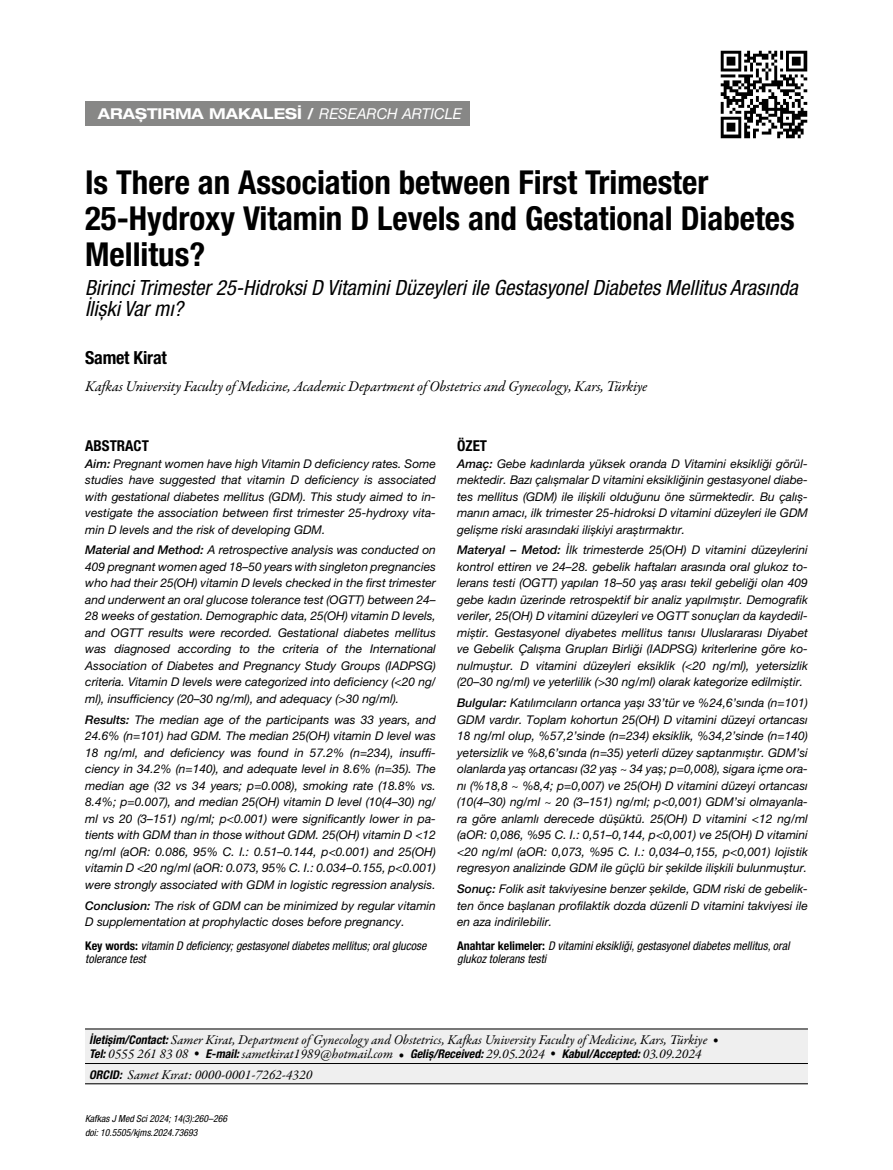
<style>
.page{position:relative;width:893px;height:1170px;background:#fff}
.page>*{position:absolute;margin:0;border:0;box-sizing:border-box;transform-origin:0 0}
._01_başlık{font:700 condensed 33px/36px "Helvetica Neue LT Pro";color:#000}
._01_başlık_2{font:italic condensed 21px/21px "Helvetica Neue LT Pro";color:#000}
._02_yazar{font:700 condensed 18px "Helvetica Neue LT Pro";letter-spacing:-.01em;color:#000}
._03_kurum{font:italic 15px "Garamond Premr Pro";letter-spacing:-.01em;color:#000}
.t1{font:700 expanded 15px "Helvetica Neue LT Pro";color:#fff}
._04_abstract_başlık{font:700 condensed 15px "Helvetica Neue LT Pro";color:#000}
._05_iletisim_bilgileri{font:italic 13.5px/13.5px "Garamond Premr Pro";color:#000}
._04_abstract_TR{font:italic 12px/16.5px "Helvetica Neue LT Pro";color:#000;text-align:justify}
._04_abstract{font:italic 12px/16.5px "Helvetica Neue LT Pro";color:#000;text-align:justify}
._04_KWord{font:italic condensed 12px/13.5px "Helvetica Neue LT Pro";color:#000}
.t2{font:italic condensed 9.75px/13.5px "Helvetica Neue LT Pro";color:#000}
.s1{font-weight:400;font-style:italic;font-stretch:normal}
.s2{font-weight:500}
.s3{font-weight:700;font-style:normal}
.s4{font-family:"Helvetica Neue LT Pro";font-weight:700;font-stretch:condensed;font-size:12px}
</style>
<div class="page">
<div style="left:85px;top:101px;width:385px;height:25px;background:#878786"></div>
<div style="left:85px;top:1028px;width:723px;height:56px;background:#efefef"></div>
<hr style="left:85px;top:1028px;width:723px;height:1px;background:#000">
<hr style="left:85px;top:1063px;width:723px;height:1px;background:#000">
<hr style="left:85px;top:1083px;width:723px;height:1px;background:#000">
<img style="left:721px;top:51px;width:87px;height:87px">
<p class="t1" style="left:98px;top:104px;width:365px">ARAŞTIRMA MAKALESİ / <span class="s1">RESEARCH ARTICLE</span></p>
<p class="_01_başlık" style="left:85px;top:163px;width:711px">Is There an Association between First Trimester<br>25-Hydroxy Vitamin D Levels and Gestational Diabetes<br>Mellitus?</p>
<p class="_01_başlık_2" style="left:85px;top:278px;width:714px">Birinci Trimester 25-Hidroksi D Vitamini Düzeyleri ile Gestasyonel Diabetes Mellitus Arasında<br>İlişki Var mı?</p>
<p class="_02_yazar" style="left:85px;top:347px;width:83px">Samet Kirat</p>
<p class="_03_kurum" style="left:85px;top:376px;width:564px">Kafkas University Faculty of Medicine, Academic Department of Obstetrics and Gynecology, Kars, Türkiye</p>
<p class="_04_abstract_başlık" style="left:85px;top:436px;width:65px">ABSTRACT</p>
<p class="_04_abstract" style="left:85px;top:455px;width:352px"><span class="s2">Aim:</span> Pregnant women have high Vitamin D deficiency rates. Some studies have suggested that vitamin D deficiency is associated with gestational diabetes mellitus (GDM). This study aimed to in&shy;vestigate the association between first trimester 25-hydroxy vita&shy;min D levels and the risk of developing GDM.</p>
<p class="_04_abstract" style="left:85px;top:541px;width:352px"><span class="s2">Material and Method:</span> A retrospective analysis was conducted on 409 pregnant women aged 18–50 years with singleton pregnancies who had their 25(OH) vitamin D levels checked in the first trimester and underwent an oral glucose tolerance test (OGTT) between 24– 28 weeks of gestation. Demographic data, 25(OH) vitamin D levels, and OGTT results were recorded. Gestational diabetes mellitus was diagnosed according to the criteria of the International Association of Diabetes and Pregnancy Study Groups (IADPSG) criteria. Vitamin D levels were categorized into deficiency (&lt;20 ng/ ml), insufficiency (20–30 ng/ml), and adequacy (&gt;30 ng/ml).</p>
<p class="_04_abstract" style="left:85px;top:711px;width:352px"><span class="s2">Results:</span> The median age of the participants was 33 years, and 24.6% (n=101) had GDM. The median 25(OH) vitamin D level was 18 ng/ml, and deficiency was found in 57.2% (n=234), insuffi&shy;ciency in 34.2% (n=140), and adequate level in 8.6% (n=35). The median age (32 vs 34 years; p=0.008), smoking rate (18.8% vs.<br>8.4%; p=0.007), and median 25(OH) vitamin D level (10(4–30) ng/ ml vs 20 (3–151) ng/ml; p&lt;0.001) were significantly lower in pa&shy;tients with GDM than in those without GDM. 25(OH) vitamin D &lt;12 ng/ml (aOR: 0.086, 95% C. I.: 0.51–0.144, p&lt;0.001) and 25(OH) vitamin D &lt;20 ng/ml (aOR: 0.073, 95% C. I.: 0.034–0.155, p&lt;0.001) were strongly associated with GDM in logistic regression analysis.</p>
<p class="_04_abstract" style="left:85px;top:896px;width:352px"><span class="s2">Conclusion:</span> The risk of GDM can be minimized by regular vitamin<br>D supplementation at prophylactic doses before pregnancy.</p>
<p class="_04_KWord" style="left:85px;top:939px;width:343px"><span class="s3">Key words:</span> vitamin D deficiency; gestasyonel diabetes mellitus; oral glucose tolerance test</p>
<p class="_04_abstract_başlık" style="left:457px;top:436px;width:31px">ÖZET</p>
<p class="_04_abstract_TR" style="left:457px;top:455px;width:352px"><span class="s2">Amaç:</span> Gebe kadınlarda yüksek oranda D Vitamini eksikliği görül&shy;mektedir. Bazı çalışmalar D vitamini eksikliğinin gestasyonel diabe&shy;tes mellitus (GDM) ile ilişkili olduğunu öne sürmektedir. Bu çalış&shy;manın amacı, ilk trimester 25-hidroksi D vitamini düzeyleri ile GDM gelişme riski arasındaki ilişkiyi araştırmaktır.</p>
<p class="_04_abstract_TR" style="left:457px;top:541px;width:352px"><span class="s2">Materyal – Metod:</span> İlk trimesterde 25(OH) D vitamini düzeylerini kontrol ettiren ve 24–28. gebelik haftaları arasında oral glukoz to&shy;lerans testi (OGTT) yapılan 18–50 yaş arası tekil gebeliği olan 409 gebe kadın üzerinde retrospektif bir analiz yapılmıştır. Demografik veriler, 25(OH) D vitamini düzeyleri ve OGTT sonuçları da kaydedil&shy;miştir. Gestasyonel diyabetes mellitus tanısı Uluslararası Diyabet ve Gebelik Çalışma Grupları Birliği (IADPSG) kriterlerine göre ko&shy;nulmuştur. D vitamini düzeyleri eksiklik (&lt;20 ng/ml), yetersizlik (20–30 ng/ml) ve yeterlilik (&gt;30 ng/ml) olarak kategorize edilmiştir.</p>
<p class="_04_abstract_TR" style="left:457px;top:694px;width:352px"><span class="s2">Bulgular:</span> Katılımcıların ortanca yaşı 33’tür ve %24,6’sında (n=101)<br>GDM vardır. Toplam kohortun 25(OH) D vitamini düzeyi ortancası 18 ng/ml olup, %57,2’sinde (n=234) eksiklik, %34,2’sinde (n=140) yetersizlik ve %8,6’sında (n=35) yeterli düzey saptanmıştır. GDM’si olanlarda yaş ortancası (32 yaş ~ 34 yaş; p=0,008), sigara içme ora&shy;nı (%18,8 ~ %8,4; p=0,007) ve 25(OH) D vitamini düzeyi ortancası (10(4–30) ng/ml ~ 20 (3–151) ng/ml; p&lt;0,001) GDM’si olmayanla&shy;ra göre anlamlı derecede düşüktü. 25(OH) D vitamini &lt;12 ng/ml (aOR: 0,086, %95 C. I.: 0,51–0,144, p&lt;0,001) ve 25(OH) D vitamini &lt;20 ng/ml (aOR: 0,073, %95 C. I.: 0,034–0,155, p&lt;0,001) lojistik regresyon analizinde GDM ile güçlü bir şekilde ilişkili bulunmuştur.</p>
<p class="_04_abstract_TR" style="left:457px;top:880px;width:352px"><span class="s2">Sonuç:</span> Folik asit takviyesine benzer şekilde, GDM riski de gebelik&shy;ten önce başlanan profilaktik dozda düzenli D vitamini takviyesi ile en aza indirilebilir.</p>
<p class="_04_KWord" style="left:457px;top:939px;width:334px"><span class="s3">Anahtar kelimeler:</span> D vitamini eksikliği, gestasyonel diabetes mellitus, oral glukoz tolerans testi</p>
<p class="_05_iletisim_bilgileri" style="left:89px;top:1033px;width:631px"><span class="s4">İletişim/Contact:</span> Samer Kirat, Department of Gynecology and Obstetrics, Kafkas University Faculty of Medicine, Kars, Türkiye •<br><span class="s4">Tel:</span> 0555 261 83 08 • <span class="s4">E-mail:</span> sametkirat1989@hotmail.com • <span class="s4">Geliş/Received:</span> 29.05.2024 • <span class="s4">Kabul/Accepted:</span> 03.09.2024</p>
<p class="_05_iletisim_bilgileri" style="left:89px;top:1068px;width:224px"><span class="s4">ORCID:</span> Samet Kırat: 0000-0001-7262-4320</p>
<p class="t2" style="left:85px;top:1112px;width:144px">Kafkas J Med Sci 2024; 14(3):260–266 doi: 10.5505/kjms.2024.73693</p>
</div>
